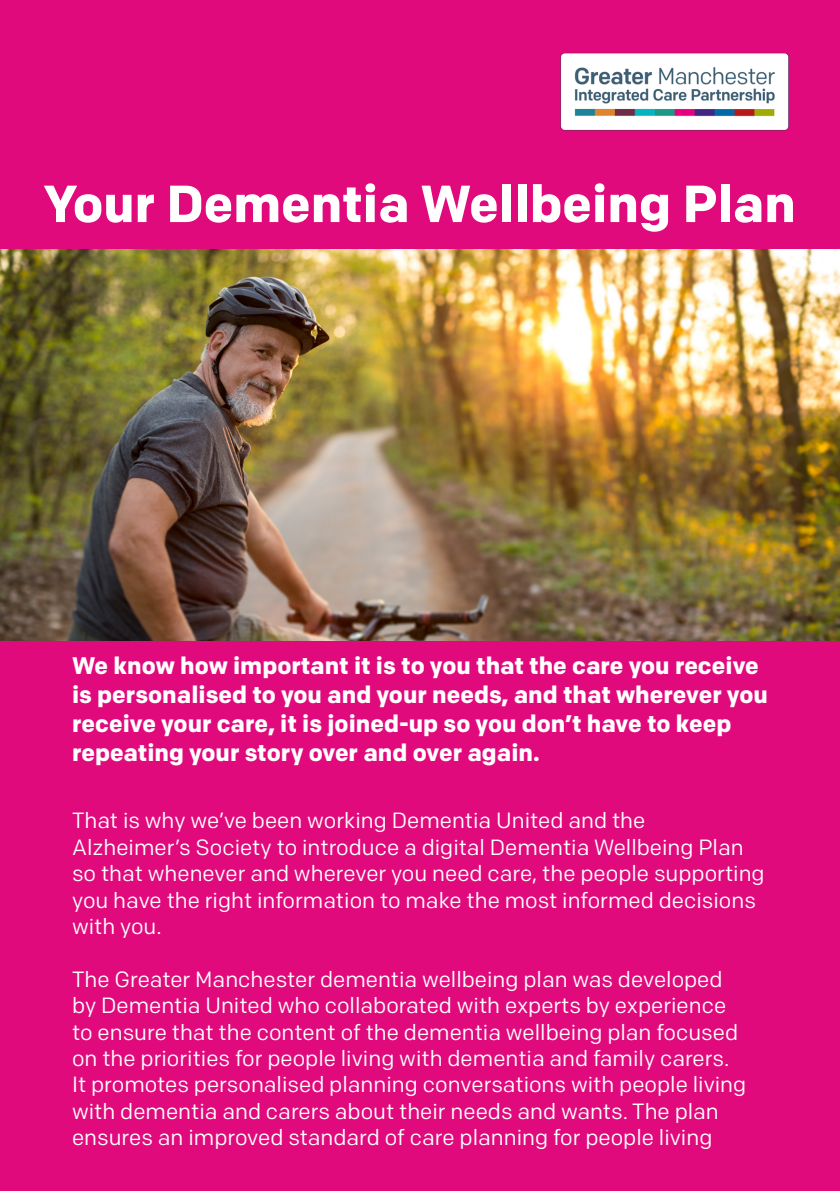
<style>
.page{position:relative;width:840px;height:1191px;background:#fff}
.page>*{position:absolute;margin:0;border:0;box-sizing:border-box;transform-origin:0 0}
.t1{font:700 52px "Colfax";color:#fff}
.Paragraph_Style_1{font:700 24px/28.8px "Colfax";color:#fff}
.t2{font:22px/26.4px "Colfax";color:#fff}
</style>
<div class="page">
<div style="left:0;top:0;width:839px;height:1191px;background:#e10a7c"></div>
<img style="left:0;top:249px;width:839px;height:392px">
<img style="left:560px;top:52px;width:227px;height:79px">
<p class="t1" style="left:43px;top:172px;width:753px">Your Dementia Wellbeing Plan</p>
<p class="Paragraph_Style_1" style="left:72px;top:651px;width:697px">We know how important it is to you that the care you receive is personalised to you and your needs, and that wherever you receive your care, it is joined-up so you don’t have to keep repeating your story over and over again.</p>
<p class="t2" style="left:72px;top:807px;width:693px">That is why we’ve been working Dementia United and the Alzheimer’s Society to introduce a digital Dementia Wellbeing Plan so that whenever and wherever you need care, the people supporting you have the right information to make the most informed decisions with you.</p>
<p class="t2" style="left:72px;top:965px;width:675px">The Greater Manchester dementia wellbeing plan was developed by Dementia United who collaborated with experts by experience to ensure that the content of the dementia wellbeing plan focused on the priorities for people living with dementia and family carers.<br>It promotes personalised planning conversations with people living with dementia and carers about their needs and wants. The plan ensures an improved standard of care planning for people living</p>
</div>
